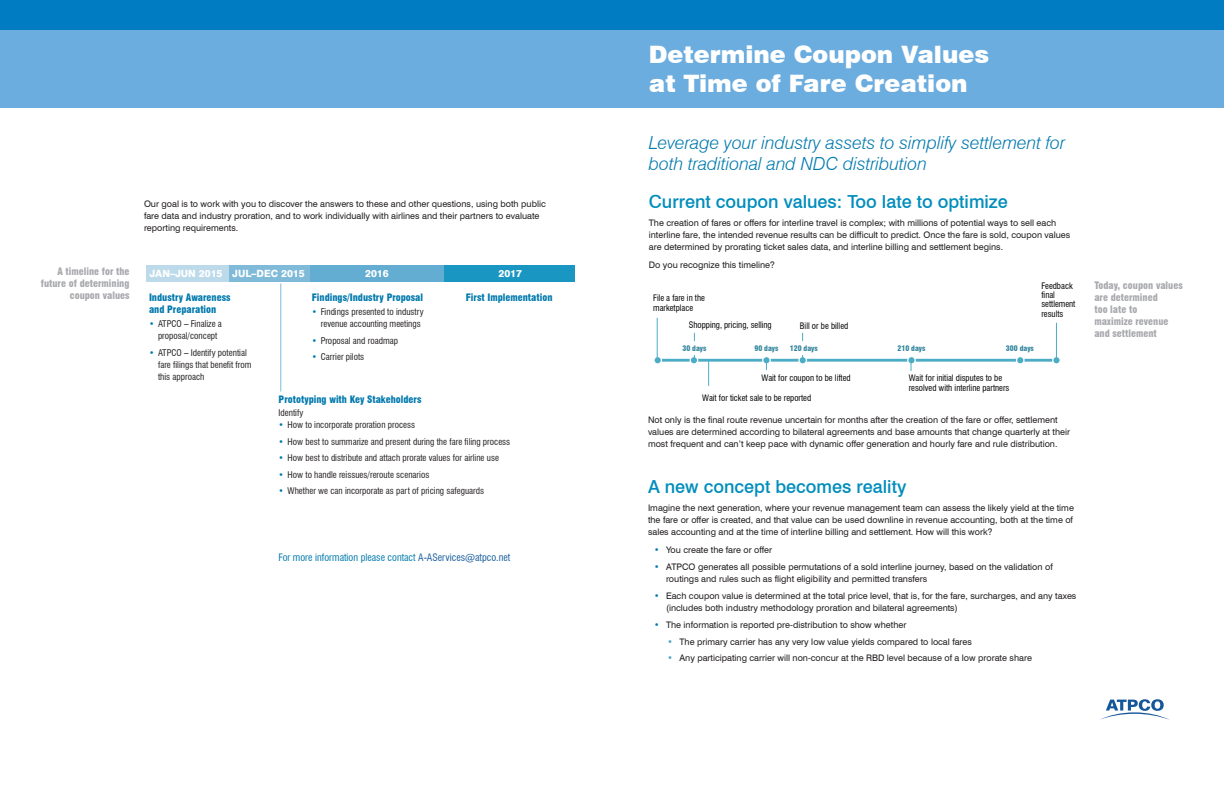
<style>
.page{position:relative;width:1224px;height:792px;background:#fff}
.page>*{position:absolute;margin:0;border:0;box-sizing:border-box;transform-origin:0 0}
.t1{font:900 24px/28.8px "Swiss 721 BT";color:#fff}
.pull_quote{font:italic 300 18px/21px "Swiss 721 BT";color:#0079ad}
.heading{font:500 18px "Swiss 721 BT";color:#008dbc}
.diagram_title{font:900 condensed 10px/12px "Swiss 721 BT";color:#a8a9ad;text-align:right}
.diagram_heading{font:900 condensed 10px/12px "Swiss 721 BT";color:#0079ad}
.t2{font:condensed 10px "Swiss 721 BT";color:#0079ad}
.diagram_date{font:800 10px "Swiss 721 BT";color:#fff}
.body{font:9px/12px "Swiss 721 BT";color:#231f20}
.diagram_body{font:condensed 9px/12px "Swiss 721 BT";color:#231f20}
.t3{font:condensed 8.7px/9.4px "Swiss 721 BT";color:#000}
.t4{font:900 condensed 7.4px "Swiss 721 BT";color:#31859c}
.s1{color:#0079ad}
.s2{color:#175d9e}
.s3{color:#40a2ca}
</style>
<div class="page">
<div style="left:0;top:29px;width:1224px;height:79px;background:#6caddf"></div>
<div style="left:0;top:0;width:1224px;height:29px;background:#007cc2"></div>
<div style="left:443px;top:266px;width:132px;height:16px;background:#1996c2"></div>
<div style="left:309px;top:266px;width:135px;height:16px;background:#62add1"></div>
<div style="left:228px;top:266px;width:82px;height:16px;background:#7fbad9"></div>
<div style="left:146px;top:266px;width:82px;height:16px;background:#bddaeb"></div>
<hr style="left:281px;top:284px;width:1px;height:108px;background:#7fbad9">
<hr style="left:657px;top:359px;width:398px;height:3px;background:#4bacc6">
<div style="left:654px;top:357px;width:7px;height:7px;background:#4bacc6;border-radius:50%"></div>
<div style="left:653px;top:356px;width:9px;height:9px;border:1px solid #fff;border-radius:50%"></div>
<div style="left:690px;top:357px;width:8px;height:7px;background:#4bacc6;border-radius:50%"></div>
<div style="left:690px;top:356px;width:8px;height:9px;border:1px solid #fff;border-radius:50%"></div>
<div style="left:762px;top:356px;width:9px;height:9px;border:1px solid #fff;border-radius:50%"></div>
<div style="left:799px;top:357px;width:7px;height:7px;background:#4bacc6;border-radius:50%"></div>
<div style="left:798px;top:356px;width:9px;height:9px;border:1px solid #fff;border-radius:50%"></div>
<div style="left:907px;top:356px;width:9px;height:9px;border:1px solid #fff;border-radius:50%"></div>
<div style="left:1017px;top:357px;width:7px;height:7px;background:#4bacc6;border-radius:50%"></div>
<div style="left:1016px;top:356px;width:9px;height:9px;border:1px solid #fff;border-radius:50%"></div>
<svg style="left:1053px;top:357px;width:7px;height:7px"></svg>
<div style="left:1052px;top:356px;width:9px;height:9px;border:1px solid #fff;border-radius:50%"></div>
<svg style="left:708px;top:362px;width:1px;height:24px"></svg>
<hr style="left:657px;top:318px;width:1px;height:40px;background:#4bacc6">
<hr style="left:1056px;top:323px;width:1px;height:40px;background:#4bacc6">
<svg style="left:1100px;top:699px;width:70px;height:21px"></svg>
<p class="diagram_title" style="left:41px;top:265px;width:90px">A timeline for the future of determining coupon values</p>
<p class="body" style="left:144px;top:198px;width:403px">Our goal is to work with you to discover the answers to these and other questions, using both public fare data and industry proration, and to work individually with airlines and their partners to evaluate reporting requirements.</p>
<p class="diagram_date" style="left:149px;top:267px;width:75px">JAN–JUN 2015</p>
<p class="diagram_date" style="left:232px;top:267px;width:74px">JUL–DEC 2015</p>
<p class="diagram_date" style="left:365px;top:267px;width:25px">2016</p>
<p class="diagram_date" style="left:498px;top:267px;width:25px">2017</p>
<p class="diagram_heading" style="left:149px;top:291px;width:83px">Industry Awareness and Preparation</p>
<p class="diagram_body" style="left:149px;top:318px;width:74px;text-align:center"><span class="s1">•</span> ATPCO – Finalize a proposal/concept</p>
<p class="diagram_body" style="left:158px;top:346px;width:95px;text-indent:-9px"><span class="s1">•</span> ATPCO – Identify potential fare filings that benefit from this approach</p>
<p class="diagram_heading" style="left:312px;top:291px;width:113px">Findings/Industry Proposal</p>
<p class="diagram_body" style="left:321px;top:306px;width:104px;text-indent:-9px"><span class="s1">•</span> Findings presented to industry revenue accounting meetings</p>
<p class="diagram_body" style="left:312px;top:334px;width:88px"><span class="s1">•</span> Proposal and roadmap</p>
<p class="diagram_body" style="left:312px;top:351px;width:54px"><span class="s1">•</span> Carrier pilots</p>
<p class="diagram_heading" style="left:466px;top:291px;width:88px">First Implementation</p>
<p class="diagram_heading" style="left:279px;top:394px;width:144px">Prototyping with Key Stakeholders</p>
<p class="diagram_body" style="left:279px;top:407px;width:26px">Identify</p>
<p class="diagram_body" style="left:279px;top:419px;width:138px"><span class="s1">•</span> How to incorporate proration process</p>
<p class="diagram_body" style="left:279px;top:436px;width:233px"><span class="s1">•</span> How best to summarize and present during the fare filing process</p>
<p class="diagram_body" style="left:279px;top:452px;width:222px"><span class="s1">•</span> How best to distribute and attach prorate values for airline use</p>
<p class="diagram_body" style="left:279px;top:469px;width:152px"><span class="s1">•</span> How to handle reissues/reroute scenarios</p>
<p class="diagram_body" style="left:279px;top:485px;width:207px"><span class="s1">•</span> Whether we can incorporate as part of pricing safeguards</p>
<p class="t2" style="left:279px;top:551px;width:233px">For more information please contact <span class="s2">A-AServices@atpco.net</span></p>
<p class="t1" style="left:649px;top:40px;width:342px">Determine Coupon Values at Time of Fare Creation</p>
<p class="pull_quote" style="left:649px;top:132px;width:418px">Leverage your industry assets to simplify settlement for both traditional and NDC distribution</p>
<p class="heading" style="left:649px;top:191px;width:361px">Current coupon values: Too late to optimize</p>
<p class="body" style="left:649px;top:217px;width:423px">The creation of fares or offers for interline travel is complex; with millions of potential ways to sell each interline fare, the intended revenue results can be difficult to predict. Once the fare is sold, coupon values are determined by prorating ticket sales data, and interline billing and settlement begins.</p>
<p class="body" style="left:649px;top:259px;width:128px">Do you recognize this timeline?</p>
<p class="t3" style="left:653px;top:292px;width:53px;line-height:10.4px">File a fare in the marketplace</p>
<p class="t3" style="left:689px;top:321px;width:85px">Shopping, pricing, selling</p>
<p class="t3" style="left:800px;top:321px;width:50px">Bill or be billed</p>
<p class="t3" style="left:1041px;top:281px;width:35px">Feedback final settlement results</p>
<p class="t4" style="left:682px;top:344px;width:26px">30 days</p>
<p class="t4" style="left:754px;top:344px;width:26px">90 days</p>
<p class="t4" style="left:790px;top:344px;width:30px">120 days</p>
<p class="t4" style="left:897px;top:344px;width:30px">210 days</p>
<p class="t4" style="left:1006px;top:344px;width:30px">300 days</p>
<p class="t3" style="left:761px;top:373px;width:91px">Wait for coupon to be lifted</p>
<p class="t3" style="left:702px;top:393px;width:111px">Wait for ticket sale to be reported</p>
<p class="t3" style="left:909px;top:372px;width:102px;line-height:10.4px">Wait for initial disputes to be resolved with interline partners</p>
<p class="body" style="left:648px;top:414px;width:424px">Not only is the final route revenue uncertain for months after the creation of the fare or offer, settlement values are determined according to bilateral agreements and base amounts that change quarterly at their most frequent and can’t keep pace with dynamic offer generation and hourly fare and rule distribution.</p>
<p class="heading" style="left:648px;top:476px;width:260px">A new concept becomes reality</p>
<p class="body" style="left:648px;top:502px;width:427px;text-align:justify">Imagine the next generation, where your revenue management team can assess the likely yield at the time the fare or offer is created, and that value can be used downline in revenue accounting, both at the time of sales accounting and at the time of interline billing and settlement. How will this work?</p>
<p class="body" style="left:654px;top:544px;width:120px"><span class="s1">•</span> You create the fare or offer</p>
<p class="body" style="left:666px;top:561px;width:388px;text-indent:-12px"><span class="s1">•</span> ATPCO generates all possible permutations of a sold interline journey, based on the validation of routings and rules such as flight eligibility and permitted transfers</p>
<p class="body" style="left:666px;top:590px;width:412px;text-indent:-12px"><span class="s1">•</span> Each coupon value is determined at the total price level, that is, for the fare, surcharges, and any taxes (includes both industry methodology proration and bilateral agreements)</p>
<p class="body" style="left:654px;top:619px;width:254px"><span class="s1">•</span> The information is reported pre-distribution to show whether</p>
<p class="body" style="left:668px;top:636px;width:306px"><span class="s3">•</span> The primary carrier has any very low value yields compared to local fares</p>
<p class="body" style="left:668px;top:652px;width:366px"><span class="s3">•</span> Any participating carrier will non-concur at the RBD level because of a low prorate share</p>
<p class="diagram_title" style="left:1094px;top:279px;width:90px;text-align:left">Today, coupon values are determined<br>too late to<br>maximize revenue and settlement</p>
</div>
